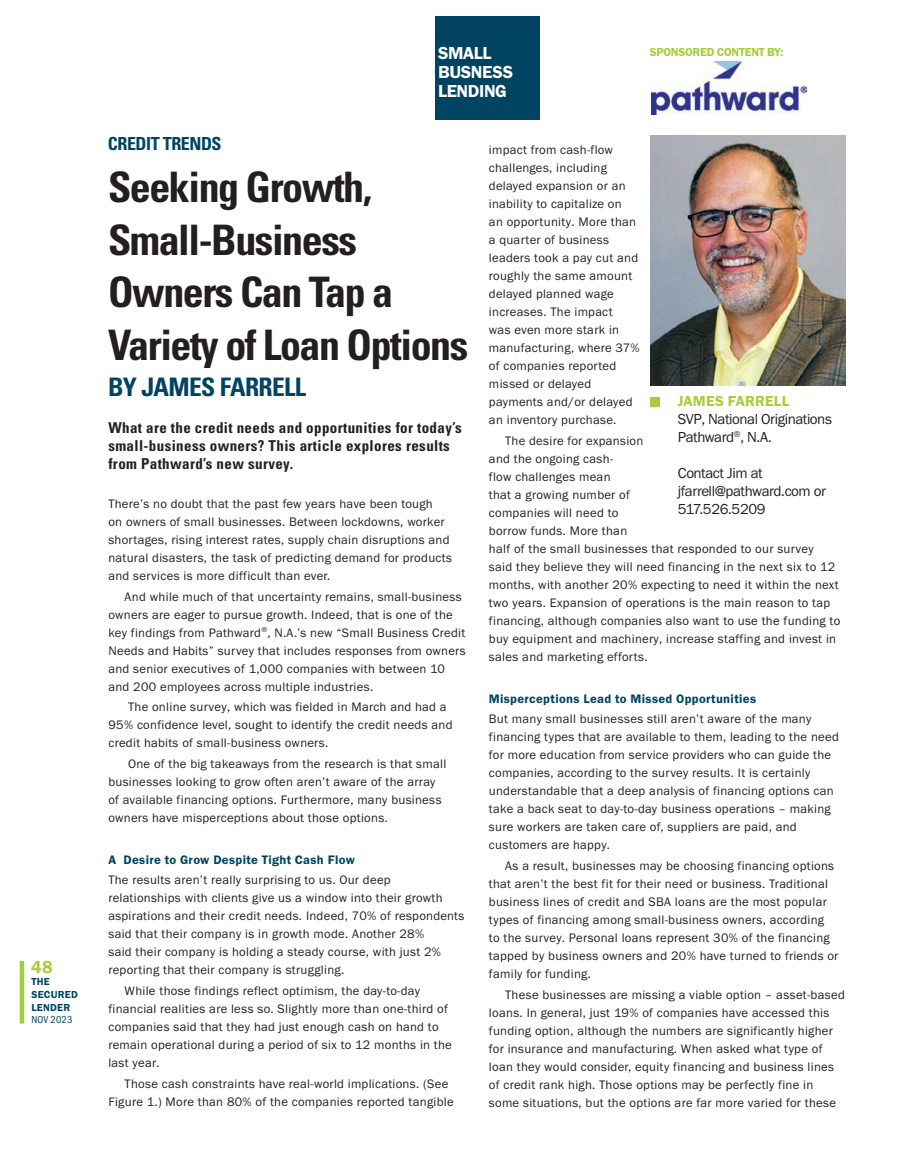
<style>
.page{position:relative;width:918px;height:1175px;background:#fff}
.page>*{position:absolute;margin:0;border:0;box-sizing:border-box;transform-origin:0 0}
.t1{font:700 condensed 42px/52.5px "Univers";letter-spacing:-.035em;color:#231f20}
.t2{font:700 condensed 25.5px "Univers";letter-spacing:-.025em;color:#004462}
.t3{font:600 18px/19.2px "Franklin Gothic FS";letter-spacing:-.02em;color:#fff}
.t4{font:700 condensed 18px "Univers";letter-spacing:-.025em;color:#004462}
.t5{font:600 18px "Franklin Gothic FS";color:#a6ce39}
.t6{font:700 condensed 15px/18px "Univers";letter-spacing:.025em;color:#231f20}
.t7{font:15px/18px "Franklin Gothic FS";letter-spacing:-.03em;color:#231f20}
.t8{font:600 15px "Franklin Gothic FS";letter-spacing:.015em;color:#a6ce39}
.t9{font:12.75px/18px "Franklin Gothic FS";letter-spacing:.025em;color:#231f20}
.t10{font:600 12.75px "Franklin Gothic FS";letter-spacing:.025em;color:#004462}
.t11{font:600 12px "Franklin Gothic FS";letter-spacing:-.02em;color:#a6ce39}
.t12{font:600 10.5px/12.6px "Franklin Gothic FS";letter-spacing:.025em;color:#004462}
.t13{font:condensed 10.5px "Franklin Gothic FS";letter-spacing:.01em;color:#004462}
</style>
<div class="page">
<hr style="left:20px;top:960px;width:4px;height:63px;background:#a6ce39">
<div style="left:435px;top:16px;width:104px;height:104px;background:#004462"></div>
<img style="left:652px;top:62px;width:154px;height:53px">
<div style="left:651px;top:397px;width:9px;height:9px;background:#a6ce39"></div>
<img style="left:651px;top:135px;width:195px;height:250px">
<h3 class="t5" style="left:31px;top:956px;width:23px">48</h3>
<p class="t12" style="left:31px;top:975px;width:48px">THE<br>SECURED<br>LENDER</p>
<p class="t13" style="left:31px;top:1013px;width:43px">NOV 2023</p>
<h3 class="t3" style="left:438px;top:43px;width:77px">SMALL<br>BUSNESS<br>LENDING</h3>
<p class="t11" style="left:650px;top:46px;width:135px">SPONSORED CONTENT BY:</p>
<h3 class="t4" style="left:108px;top:132px;width:115px">CREDIT TRENDS</h3>
<h1 class="t1" style="left:108px;top:160px;width:362px">Seeking Growth,<br>Small-Business<br>Owners Can Tap a<br>Variety of Loan Options</h1>
<h2 class="t2" style="left:108px;top:371px;width:200px">BY JAMES FARRELL</h2>
<p class="t6" style="left:108px;top:418px;width:355px">What are the credit needs and opportunities for today’s small-business owners? This article explores results from Pathward’s new survey.</p>
<p class="t9" style="left:108px;top:495px;width:345px">There’s no doubt that the past few years have been tough<br>on owners of small businesses. Between lockdowns, worker shortages, rising interest rates, supply chain disruptions and natural disasters, the task of predicting demand for products and services is more difficult than ever.</p>
<p class="t9" style="left:108px;top:587px;width:359px;text-indent:16px">And while much of that uncertainty remains, small-business owners are eager to pursue growth. Indeed, that is one of the key findings from Pathward<sup>®</sup>, N.A.’s new “Small Business Credit Needs and Habits” survey that includes responses from owners and senior executives of 1,000 companies with between 10 and 200 employees across multiple industries.</p>
<p class="t9" style="left:108px;top:698px;width:346px;text-indent:20px">The online survey, which was fielded in March and had a<br>95% confidence level, sought to identify the credit needs and credit habits of small-business owners.</p>
<p class="t9" style="left:108px;top:755px;width:339px;text-indent:20px">One of the big takeaways from the research is that small businesses looking to grow often aren’t aware of the array of available financing options. Furthermore, many business owners have misperceptions about those options.</p>
<p class="t10" style="left:108px;top:852px;width:248px">A Desire to Grow Despite Tight Cash Flow</p>
<p class="t9" style="left:108px;top:871px;width:358px">The results aren’t really surprising to us. Our deep relationships with clients give us a window into their growth aspirations and their credit needs. Indeed, 70% of respondents said that their company is in growth mode. Another 28%<br>said their company is holding a steady course, with just 2% reporting that their company is struggling.</p>
<p class="t9" style="left:108px;top:982px;width:345px;text-indent:16px">While those findings reflect optimism, the day-to-day financial realities are less so. Slightly more than one-third of companies said that they had just enough cash on hand to remain operational during a period of six to 12 months in the last year.</p>
<p class="t9" style="left:108px;top:1074px;width:347px;text-indent:16px">Those cash constraints have real-world implications. (See<br>Figure 1.) More than 80% of the companies reported tangible</p>
<p class="t9" style="left:489px;top:141px;width:152px">impact from cash-flow challenges, including delayed expansion or an inability to capitalize on<br>an opportunity. More than a quarter of business leaders took a pay cut and roughly the same amount delayed planned wage increases. The impact<br>was even more stark in manufacturing, where 37% of companies reported missed or delayed payments and/or delayed an inventory purchase.</p>
<p class="t9" style="left:489px;top:432px;width:353px;text-indent:16px">The desire for expansion<br>and the ongoing cash-<br>flow challenges mean<br>that a growing number of<br>companies will need to<br>borrow funds. More than<br>half of the small businesses that responded to our survey said they believe they will need financing in the next six to 12 months, with another 20% expecting to need it within the next two years. Expansion of operations is the main reason to tap financing, although companies also want to use the funding to buy equipment and machinery, increase staffing and invest in sales and marketing efforts.</p>
<p class="t10" style="left:489px;top:691px;width:269px">Misperceptions Lead to Missed Opportunities</p>
<p class="t9" style="left:489px;top:710px;width:351px">But many small businesses still aren’t aware of the many financing types that are available to them, leading to the need for more education from service providers who can guide the companies, according to the survey results. It is certainly understandable that a deep analysis of financing options can take a back seat to day-to-day business operations – making sure workers are taken care of, suppliers are paid, and customers are happy.</p>
<p class="t9" style="left:489px;top:857px;width:351px;text-indent:16px">As a result, businesses may be choosing financing options that aren’t the best fit for their need or business. Traditional business lines of credit and SBA loans are the most popular types of financing among small-business owners, according<br>to the survey. Personal loans represent 30% of the financing tapped by business owners and 20% have turned to friends or family for funding.</p>
<p class="t9" style="left:489px;top:985px;width:357px;text-indent:16px">These businesses are missing a viable option – asset-based loans. In general, just 19% of companies have accessed this funding option, although the numbers are significantly higher for insurance and manufacturing. When asked what type of loan they would consider, equity financing and business lines of credit rank high. Those options may be perfectly fine in some situations, but the options are far more varied for these</p>
<p class="t8" style="left:678px;top:393px;width:113px">JAMES FARRELL</p>
<p class="t7" style="left:678px;top:410px;width:156px">SVP, National Originations<br>Pathward<sup>®</sup>, N.A.</p>
<p class="t7" style="left:678px;top:464px;width:150px">Contact Jim at jfarrell@pathward.com or<br>517.526.5209</p>
</div>
